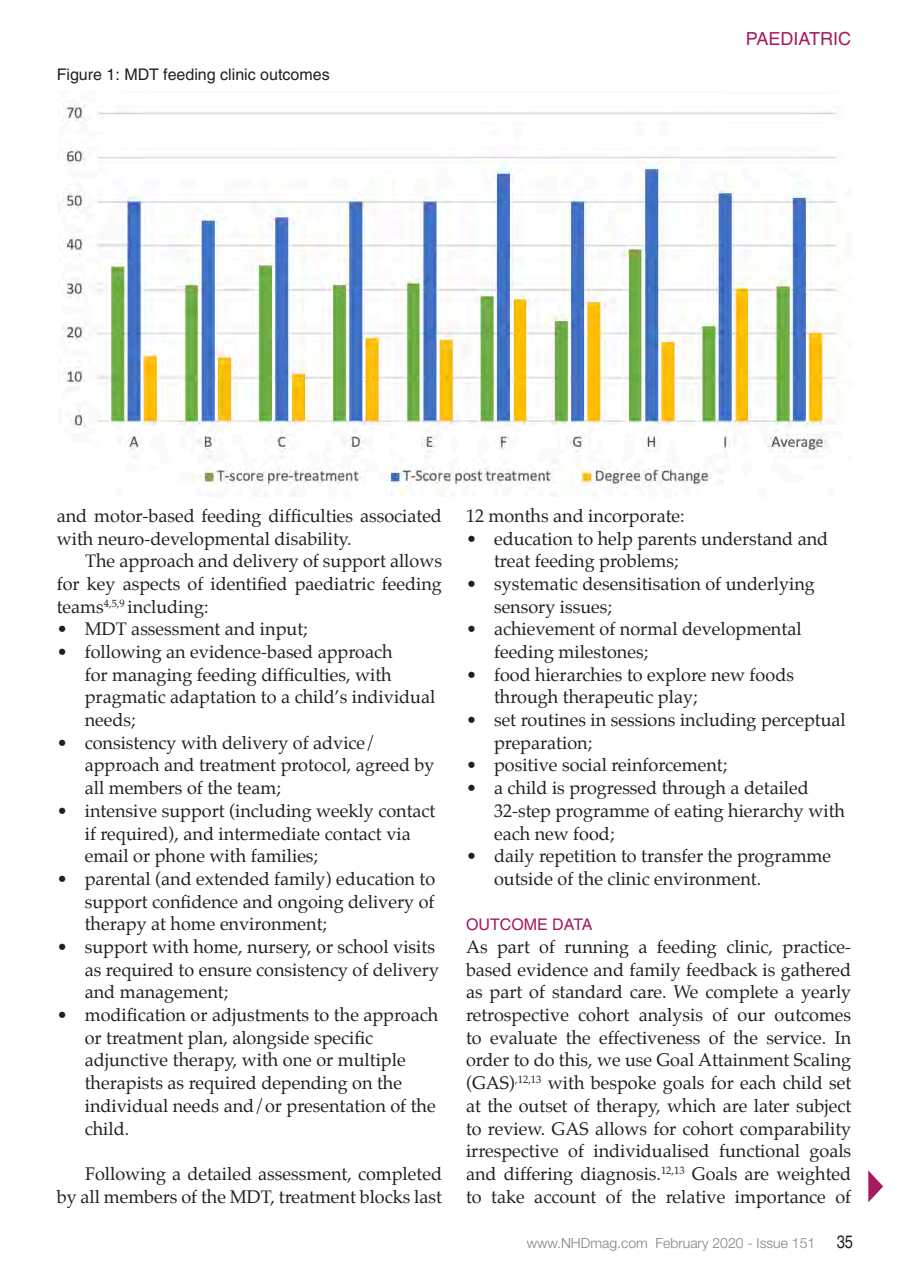
<style>
.page{position:relative;width:908px;height:1265px;background:#fff}
.page>*{position:absolute;margin:0;border:0;box-sizing:border-box;transform-origin:0 0}
.body_text{font:18px/22.6px "Palatino";color:#231f20}
.Running_Page_Head{font:18px "Helvetica";color:#a61a5e}
.body_text-2{font:condensed 18px "Helvetica";color:#231f20}
.table_heading{font:16px "Helvetica";color:#231f20}
.Para_head{font:16px "Helvetica";color:#a61a5e}
.body_text-3{font:300 14px "Helvetica Neue";color:#808285}
</style>
<div class="page">
<img style="left:62px;top:104px;width:776px;height:392px">
<svg style="left:868px;top:1170px;width:14px;height:32px"></svg>
<p class="table_heading" style="left:57px;top:66px;width:274px">Figure 1: MDT feeding clinic outcomes</p>
<p class="Running_Page_Head" style="left:745px;top:28px;width:107px">PAEDIATRIC</p>
<p class="body_text" style="left:57px;top:504px;width:386px">and motor-based feeding difficulties associated with neuro-developmental disability.</p>
<p class="body_text" style="left:57px;top:549px;width:386px;text-align:justify;text-indent:28px">The approach and delivery of support allows for key aspects of identified paediatric feeding teams<sup>4,5,9</sup> including:</p>
<p class="body_text" style="left:57px;top:617px;width:252px">• MDT assessment and input;</p>
<p class="body_text" style="left:85px;top:640px;width:352px;text-indent:-28px">• following an evidence-based approach<br>for managing feeding difficulties, with pragmatic adaptation to a child’s individual needs;</p>
<p class="body_text" style="left:85px;top:731px;width:351px;text-indent:-28px">• consistency with delivery of advice/ approach and treatment protocol, agreed by all members of the team;</p>
<p class="body_text" style="left:85px;top:799px;width:352px;text-indent:-28px">• intensive support (including weekly contact if required), and intermediate contact via email or phone with families;</p>
<p class="body_text" style="left:85px;top:867px;width:352px;text-align:justify;text-indent:-28px">• parental (and extended family) education to support confidence and ongoing delivery of therapy at home environment;</p>
<p class="body_text" style="left:85px;top:935px;width:355px;text-indent:-28px">• support with home, nursery, or school visits as required to ensure consistency of delivery and management;</p>
<p class="body_text" style="left:85px;top:1003px;width:355px;text-indent:-28px">• modification or adjustments to the approach or treatment plan, alongside specific adjunctive therapy, with one or multiple therapists as required depending on the individual needs and/or presentation of the child.</p>
<p class="body_text" style="left:57px;top:1162px;width:386px;text-align:right">Following a detailed assessment, completed<br>by all members of the MDT, treatment blocks last</p>
<p class="body_text" style="left:466px;top:504px;width:220px">12 months and incorporate:</p>
<p class="body_text" style="left:494px;top:527px;width:335px;text-indent:-28px">• education to help parents understand and treat feeding problems;</p>
<p class="body_text" style="left:494px;top:572px;width:322px;text-indent:-28px">• systematic desensitisation of underlying sensory issues;</p>
<p class="body_text" style="left:494px;top:617px;width:309px;text-indent:-28px">• achievement of normal developmental feeding milestones;</p>
<p class="body_text" style="left:494px;top:663px;width:301px;text-indent:-28px">• food hierarchies to explore new foods through therapeutic play;</p>
<p class="body_text" style="left:494px;top:708px;width:353px;text-indent:-28px">• set routines in sessions including perceptual preparation;</p>
<p class="body_text" style="left:466px;top:754px;width:263px">• positive social reinforcement;</p>
<p class="body_text" style="left:494px;top:776px;width:352px;text-indent:-28px">• a child is progressed through a detailed<br>32-step programme of eating hierarchy with each new food;</p>
<p class="body_text" style="left:494px;top:844px;width:338px;text-indent:-28px">• daily repetition to transfer the programme outside of the clinic environment.</p>
<p class="Para_head" style="left:466px;top:915px;width:128px">OUTCOME DATA</p>
<p class="body_text" style="left:466px;top:935px;width:386px;text-align:justify">As part of running a feeding clinic, practice&shy;based evidence and family feedback is gathered as part of standard care. We complete a yearly retrospective cohort analysis of our outcomes to evaluate the effectiveness of the service. In order to do this, we use Goal Attainment Scaling (GAS)<sup>,12,13</sup> with bespoke goals for each child set at the outset of therapy, which are later subject to review. GAS allows for cohort comparability irrespective of individualised functional goals and differing diagnosis.<sup>12,13</sup> Goals are weighted to take account of the relative importance of</p>
<p class="body_text-3" style="left:526px;top:1234px;width:290px">www.NHDmag.com February 2020 - Issue 151</p>
<p class="body_text-2" style="left:836px;top:1230px;width:18px">35</p>
</div>
